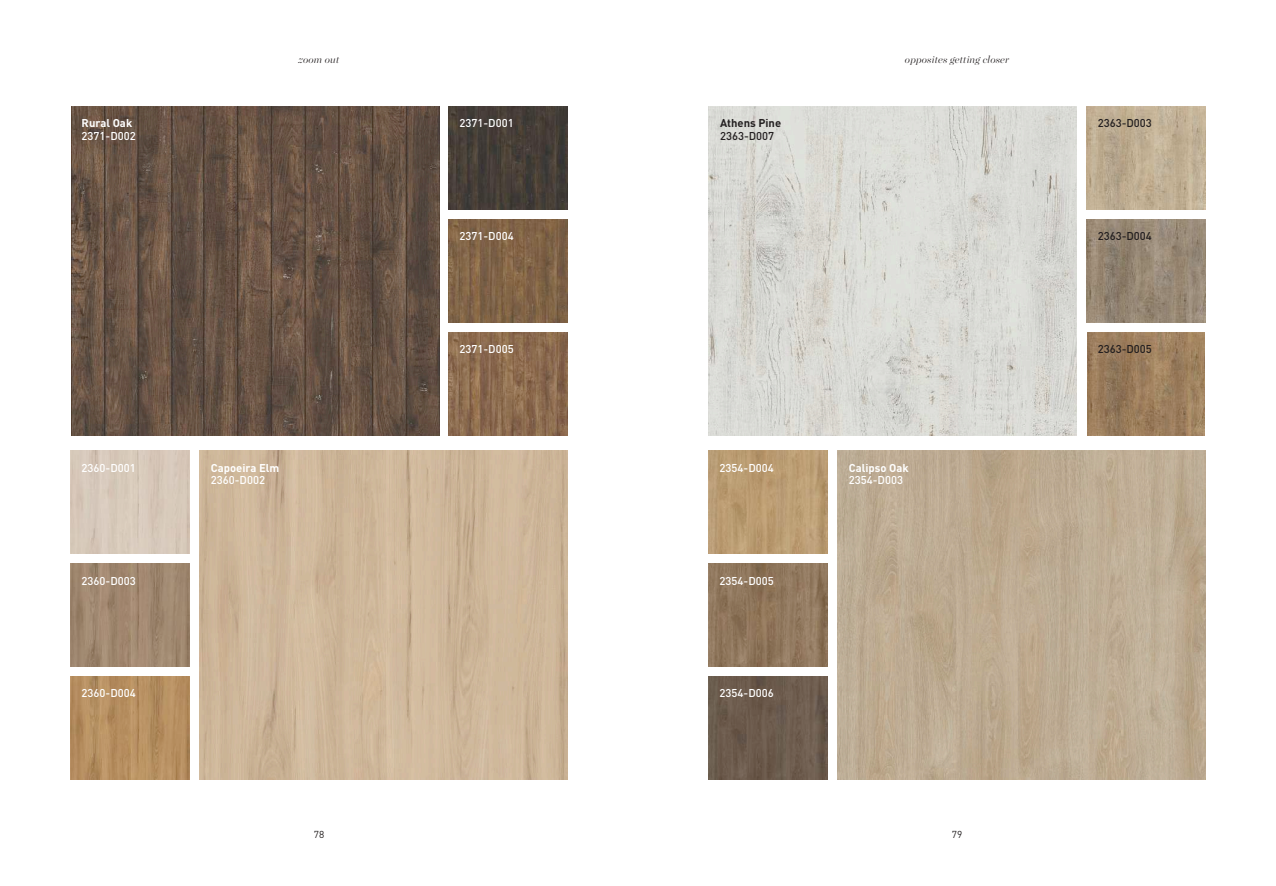
<style>
.page{position:relative;width:1276px;height:886px;background:#fff}
.page>*{position:absolute;margin:0;border:0;box-sizing:border-box;transform-origin:0 0}
.t1{font:500 11.25px "DIN Pro";color:#fff}
.t2{font:500 11.25px "DIN Pro";color:#231f20}
.t3{font:italic 300 11.25px "Majesti Banner";color:#231f20}
.t4{font:700 11.25px "DIN Pro";color:#fff}
.t5{font:700 11.25px "DIN Pro";color:#231f20}
.t6{font:10px "DIN Pro";color:#231f20}
</style>
<div class="page">
<img style="left:449px;top:106px;width:118px;height:103px">
<img style="left:72px;top:106px;width:367px;height:329px">
<div style="left:71px;top:451px;width:118px;height:103px;background:#d7c9ba"></div>
<img style="left:71px;top:563px;width:118px;height:104px">
<img style="left:71px;top:676px;width:118px;height:104px">
<img style="left:200px;top:451px;width:367px;height:329px">
<img style="left:449px;top:219px;width:118px;height:103px">
<img style="left:449px;top:332px;width:118px;height:103px">
<img style="left:1087px;top:106px;width:118px;height:103px">
<img style="left:1087px;top:219px;width:118px;height:103px">
<img style="left:1087px;top:332px;width:117px;height:103px">
<img style="left:709px;top:106px;width:367px;height:329px">
<img style="left:709px;top:451px;width:118px;height:103px">
<img style="left:709px;top:563px;width:118px;height:104px">
<img style="left:709px;top:676px;width:118px;height:104px">
<img style="left:837px;top:451px;width:368px;height:329px">
<p class="t3" style="left:298px;top:52px;width:42px">zoom out</p>
<p class="t3" style="left:905px;top:52px;width:106px">opposites getting closer</p>
<p class="t4" style="left:82px;top:116px;width:52px">Rural Oak</p>
<p class="t1" style="left:82px;top:128px;width:56px">2371-D002</p>
<p class="t1" style="left:459px;top:116px;width:56px">2371-D001</p>
<p class="t5" style="left:720px;top:116px;width:63px">Athens Pine</p>
<p class="t2" style="left:720px;top:128px;width:56px">2363-D007</p>
<p class="t2" style="left:1097px;top:116px;width:56px">2363-D003</p>
<p class="t1" style="left:459px;top:229px;width:56px">2371-D004</p>
<p class="t2" style="left:1097px;top:228px;width:56px">2363-D004</p>
<p class="t1" style="left:459px;top:341px;width:56px">2371-D005</p>
<p class="t2" style="left:1097px;top:341px;width:56px">2363-D005</p>
<p class="t1" style="left:82px;top:460px;width:56px">2360-D001</p>
<p class="t4" style="left:211px;top:460px;width:70px">Capoeira Elm</p>
<p class="t1" style="left:211px;top:472px;width:56px">2360-D002</p>
<p class="t1" style="left:719px;top:460px;width:56px">2354-D004</p>
<p class="t4" style="left:849px;top:460px;width:61px">Calipso Oak</p>
<p class="t1" style="left:849px;top:472px;width:56px">2354-D003</p>
<p class="t1" style="left:82px;top:573px;width:56px">2360-D003</p>
<p class="t1" style="left:719px;top:573px;width:56px">2354-D005</p>
<p class="t1" style="left:82px;top:685px;width:56px">2360-D004</p>
<p class="t1" style="left:719px;top:685px;width:56px">2354-D006</p>
<p class="t6" style="left:314px;top:828px;width:12px">78</p>
<p class="t6" style="left:951px;top:828px;width:12px">79</p>
</div>
